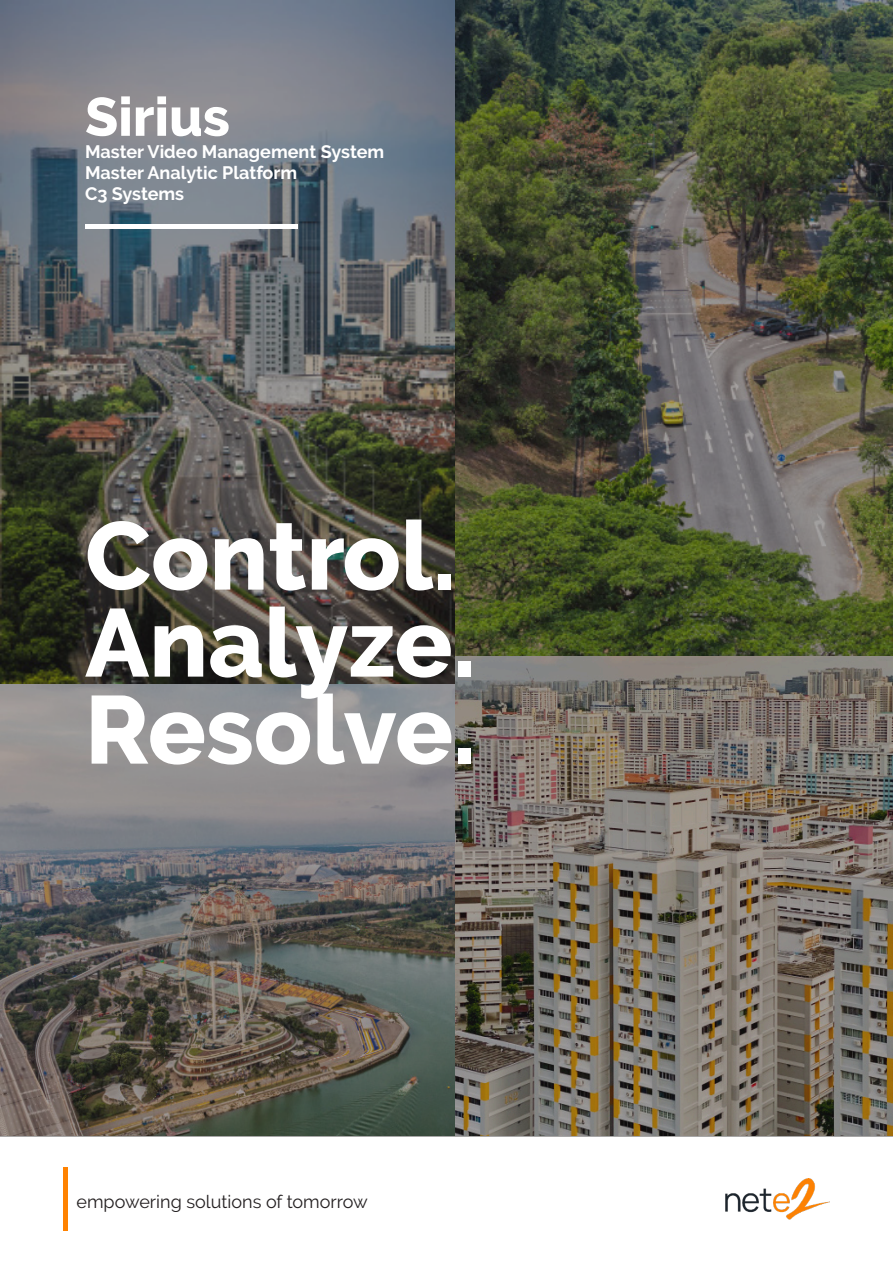
<style>
.page{position:relative;width:893px;height:1263px;background:#fff}
.page>*{position:absolute;margin:0;border:0;box-sizing:border-box;transform-origin:0 0}
.Regular_Size_30pt_Lea_36pt_Left{font:800 96px "Raleway";color:#fff}
.t1{font:800 54px "Raleway";color:#fff}
.Regular_Size_12pt_Lea_14pt_Left{font:700 18px "Raleway";color:#fff}
.t2{font:18px "Raleway";color:#231f20}
</style>
<div class="page">
<img style="left:0;top:0;width:892px;height:1136px">
<hr style="left:64px;top:1167px;width:4px;height:64px;background:#ff8200">
<img style="left:725px;top:1179px;width:104px;height:41px">
<hr style="left:85px;top:224px;width:213px;height:4px;background:#fff">
<p class="t1" style="left:85px;top:86px;width:146px">Sirius</p>
<p class="Regular_Size_12pt_Lea_14pt_Left" style="left:85px;top:142px;width:301px">Master Video Management System</p>
<p class="Regular_Size_12pt_Lea_14pt_Left" style="left:85px;top:163px;width:214px">Master Analytic Platform</p>
<p class="Regular_Size_12pt_Lea_14pt_Left" style="left:85px;top:184px;width:101px">C3 Systems</p>
<p class="Regular_Size_30pt_Lea_36pt_Left" style="left:85px;top:501px;width:373px">Control.</p>
<p class="Regular_Size_30pt_Lea_36pt_Left" style="left:85px;top:588px;width:392px">Analyze.</p>
<p class="Regular_Size_30pt_Lea_36pt_Left" style="left:85px;top:675px;width:393px">Resolve.</p>
<p class="t2" style="left:77px;top:1191px;width:293px">empowering solutions of tomorrow</p>
</div>
